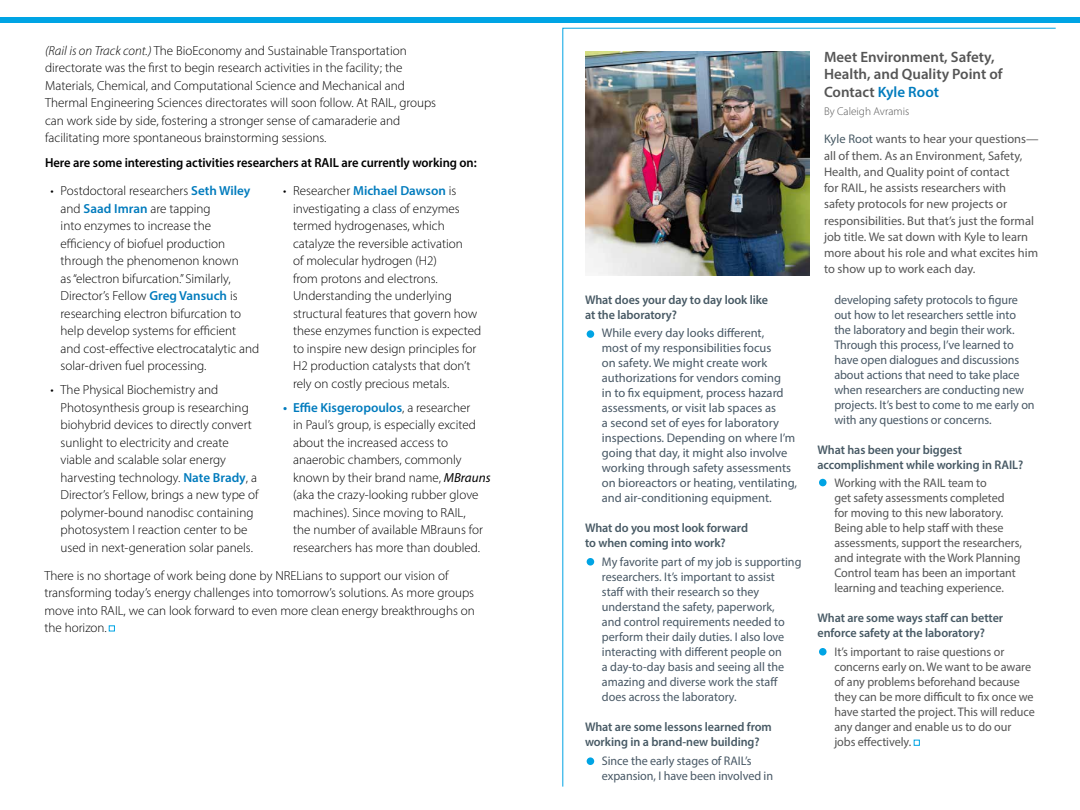
<style>
.page{position:relative;width:1080px;height:810px;background:#fff}
.page>*{position:absolute;margin:0;border:0;box-sizing:border-box;transform-origin:0 0}
.t1{font:600 15px/17.5px "Myriad Pro";color:#555}
.t2{font:300 13.12px/17.5px "Myriad Pro";color:#000}
.t3{font:600 13.12px "Myriad Pro";letter-spacing:-.005em;color:#000;scale:.96 1}
.t4{font:600 13.12px "Myriad Pro";color:#007bbd}
.t5{font:12.5px/15px "Myriad Pro";color:#485865}
.t6{font:12.5px/15px "Myriad Pro";letter-spacing:-.005em;color:#555}
.t7{font:600 12.5px/15px "Myriad Pro";letter-spacing:-.005em;color:#485a65}
.t8{font:300 11.25px "Myriad Pro";color:#555}
.s1{font-style:italic}
.s2{font-weight:600;color:#007bbd}
.s3{font-weight:300;color:#000}
.s4{font-weight:400;font-style:italic}
.s5{color:#007bbd}
.s6{color:#485a65}
</style>
<div class="page">
<div style="left:0;top:17px;width:1080px;height:5px;background:#00a4e4"></div>
<svg style="left:109px;top:625px;width:6px;height:6px"></svg>
<svg style="left:562px;top:28px;width:494px;height:759px"></svg>
<img style="left:586px;top:51px;width:224px;height:224px">
<div style="left:587px;top:330px;width:7px;height:8px;background:#00a4e4;border-radius:50%"></div>
<div style="left:587px;top:558px;width:7px;height:8px;background:#00a4e4;border-radius:50%"></div>
<div style="left:587px;top:757px;width:7px;height:8px;background:#00a4e4;border-radius:50%"></div>
<div style="left:819px;top:479px;width:8px;height:7px;background:#00a4e4;border-radius:50%"></div>
<div style="left:819px;top:648px;width:8px;height:8px;background:#00a4e4;border-radius:50%"></div>
<svg style="left:914px;top:740px;width:6px;height:6px"></svg>
<p class="t2" style="left:45px;top:41px;width:393px"><span class="s1">(Rail is on Track cont.)</span> The BioEconomy and Sustainable Transportation directorate was the frst to begin research activities in the facility; the Materials, Chemical, and Computational Science and Mechanical and Thermal Engineering Sciences directorates will soon follow. At RAIL, groups can work side by side, fostering a stronger sense of camaraderie and facilitating more spontaneous brainstorming sessions.</p>
<p class="t3" style="left:45px;top:155px;width:451px">Here are some interesting activities researchers at RAIL are currently working on:</p>
<p class="t2" style="left:51px;top:182px;width:201px">• Postdoctoral researchers <span class="s2">Seth Wiley</span></p>
<p class="t2" style="left:283px;top:182px;width:175px">• Researcher <span class="s2">Michael Dawson</span> is</p>
<p class="t2" style="left:61px;top:200px;width:152px">and <span class="s2">Saad Imran</span> are tapping</p>
<p class="t2" style="left:293px;top:200px;width:168px">investigating a class of enzymes</p>
<p class="t2" style="left:61px;top:217px;width:152px">into enzymes to increase the</p>
<p class="t2" style="left:293px;top:217px;width:153px">termed hydrogenases, which</p>
<p class="t2" style="left:61px;top:235px;width:166px">efciency of biofuel production</p>
<p class="t2" style="left:293px;top:235px;width:171px">catalyze the reversible activation</p>
<p class="t2" style="left:61px;top:252px;width:180px">through the phenomenon known</p>
<p class="t2" style="left:293px;top:252px;width:145px">of molecular hydrogen (H2)</p>
<p class="t2" style="left:61px;top:270px;width:172px">as “electron bifurcation.” Similarly,</p>
<p class="t2" style="left:293px;top:270px;width:146px">from protons and electrons.</p>
<p class="t2" style="left:61px;top:287px;width:179px">Director’s Fellow <span class="s2">Greg Vansuch</span> is</p>
<p class="t2" style="left:293px;top:287px;width:160px">Understanding the underlying</p>
<p class="t2" style="left:61px;top:305px;width:182px">researching electron bifurcation to</p>
<p class="t2" style="left:293px;top:305px;width:186px">structural features that govern how</p>
<p class="t2" style="left:61px;top:322px;width:177px">help develop systems for efcient</p>
<p class="t2" style="left:293px;top:322px;width:190px">these enzymes function is expected</p>
<p class="t2" style="left:61px;top:340px;width:200px">and cost-efective electrocatalytic and</p>
<p class="t2" style="left:293px;top:340px;width:185px">to inspire new design principles for</p>
<p class="t2" style="left:61px;top:357px;width:147px">solar-driven fuel processing.</p>
<p class="t2" style="left:293px;top:357px;width:179px">H2 production catalysts that don’t</p>
<p class="t2" style="left:293px;top:375px;width:158px">rely on costly precious metals.</p>
<p class="t2" style="left:61px;top:381px;width:190px;text-indent:-10px">• The Physical Biochemistry and<br>Photosynthesis group is researching</p>
<p class="t4" style="left:283px;top:399px;width:189px">• Efe Kisgeropoulos<span class="s3">, a researcher</span></p>
<p class="t2" style="left:61px;top:416px;width:193px">biohybrid devices to directly convert</p>
<p class="t2" style="left:293px;top:416px;width:184px">in Paul’s group, is especially excited</p>
<p class="t2" style="left:61px;top:433px;width:170px">sunlight to electricity and create</p>
<p class="t2" style="left:293px;top:433px;width:157px">about the increased access to</p>
<p class="t2" style="left:61px;top:451px;width:167px">viable and scalable solar energy</p>
<p class="t2" style="left:293px;top:451px;width:170px">anaerobic chambers, commonly</p>
<p class="t2" style="left:61px;top:468px;width:198px">harvesting technology. <span class="s2">Nate Brady</span>, a</p>
<p class="t2" style="left:293px;top:468px;width:199px">known by their brand name, <span class="s4">MBrauns</span></p>
<p class="t2" style="left:61px;top:486px;width:200px">Director’s Fellow, brings a new type of</p>
<p class="t2" style="left:293px;top:486px;width:187px">(aka the crazy-looking rubber glove</p>
<p class="t2" style="left:61px;top:503px;width:194px">polymer-bound nanodisc containing</p>
<p class="t2" style="left:293px;top:503px;width:174px">machines). Since moving to RAIL,</p>
<p class="t2" style="left:61px;top:521px;width:188px">photosystem I reaction center to be</p>
<p class="t2" style="left:293px;top:521px;width:191px">the number of available MBrauns for</p>
<p class="t2" style="left:61px;top:538px;width:194px">used in next-generation solar panels.</p>
<p class="t2" style="left:293px;top:538px;width:189px">researchers has more than doubled.</p>
<p class="t2" style="left:44px;top:566px;width:432px">There is no shortage of work being done by NRELians to support our vision of transforming today’s energy challenges into tomorrow’s solutions. As more groups move into RAIL, we can look forward to even more clean energy breakthroughs on the horizon.</p>
<p class="t7" style="left:585px;top:292px;width:185px">What does your day to day look like at the laboratory?</p>
<p class="t5" style="left:602px;top:325px;width:197px">While every day looks diferent,<br>most of my responsibilities focus<br>on safety. We might create work authorizations for vendors coming<br>in to fx equipment, process hazard assessments, or visit lab spaces as<br>a second set of eyes for laboratory inspections. Depending on where I’m going that day, it might also involve working through safety assessments on bioreactors or heating, ventilating, and air-conditioning equipment.</p>
<p class="t7" style="left:585px;top:520px;width:165px">What do you most look forward to when coming into work?</p>
<p class="t5" style="left:602px;top:554px;width:201px">My favorite part of my job is supporting researchers. It’s important to assist<br>staf with their research so they understand the safety, paperwork,<br>and control requirements needed to perform their daily duties. I also love interacting with diferent people on<br>a day-to-day basis and seeing all the amazing and diverse work the staf does across the laboratory.</p>
<p class="t7" style="left:585px;top:719px;width:188px">What are some lessons learned from working in a brand-new building?</p>
<p class="t5" style="left:602px;top:753px;width:173px">Since the early stages of RAIL’s expansion, I have been involved in</p>
<h4 class="t1" style="left:824px;top:47px;width:181px">Meet Environment, Safety,<br>Health, and Quality Point of<br>Contact <span class="s5">Kyle Root</span></h4>
<p class="t8" style="left:824px;top:104px;width:87px">By Caleigh Avramis</p>
<p class="t6" style="left:824px;top:131px;width:216px;line-height:16.2px"><span class="s6">Kyle Root</span> wants to hear your questions— all of them. As an Environment, Safety, Health, and Quality point of contact<br>for RAIL, he assists researchers with safety protocols for new projects or responsibilities. But that’s just the formal job title. We sat down with Kyle to learn more about his role and what excites him to show up to work each day.</p>
<p class="t5" style="left:834px;top:292px;width:202px">developing safety protocols to fgure out how to let researchers settle into the laboratory and begin their work.<br>Through this process, I’ve learned to have open dialogues and discussions about actions that need to take place when researchers are conducting new projects. It’s best to come to me early on with any questions or concerns.</p>
<p class="t7" style="left:818px;top:442px;width:207px">What has been your biggest accomplishment while working in RAIL?</p>
<p class="t6" style="left:834px;top:475px;width:189px">Working with the RAIL team to<br>get safety assessments completed<br>for moving to this new laboratory.<br>Being able to help staf with these assessments, support the researchers, and integrate with the Work Planning Control team has been an important learning and teaching experience.</p>
<p class="t7" style="left:817px;top:610px;width:187px">What are some ways staf can better enforce safety at the laboratory?</p>
<p class="t6" style="left:834px;top:644px;width:202px">It’s important to raise questions or concerns early on. We want to be aware of any problems beforehand because they can be more difcult to fx once we have started the project. This will reduce any danger and enable us to do our jobs efectively.</p>
</div>
